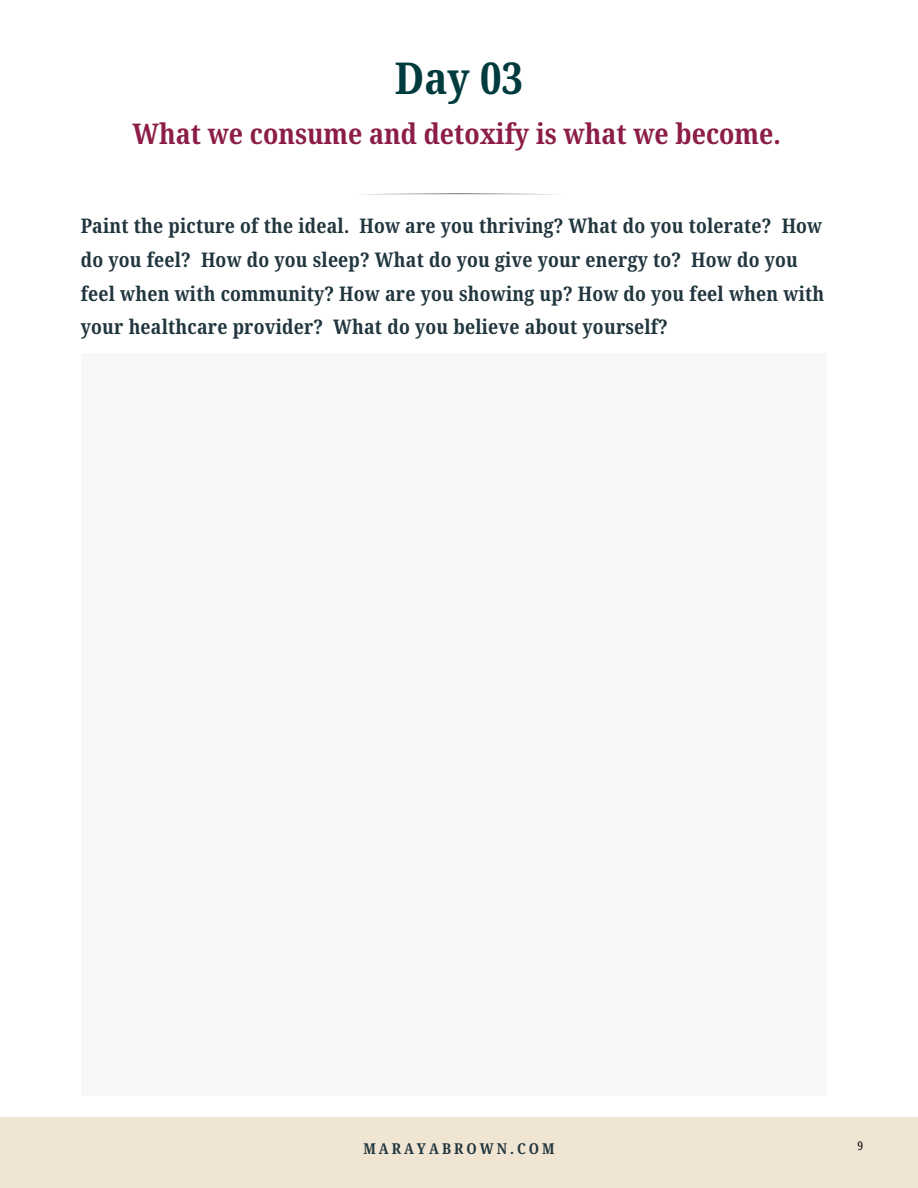
<style>
.page{position:relative;width:918px;height:1188px;background:#fff}
.page>*{position:absolute;margin:0;border:0;box-sizing:border-box;transform-origin:0 0}
.t1{font:700 43.95px "Noto Serif Ethiopic Condensed";color:#003b3e}
.t2{font:700 28.5px "Noto Serif Ethiopic Condensed";color:#8c1d47}
.t3{font:700 20.1px/33.8px "Noto Serif Ethiopic Condensed";letter-spacing:.01em;color:#21363e}
.t4{font:700 15px "Noto Serif Ethiopic Condensed";letter-spacing:.2em;color:#21363e}
.t5{font:12px "Noto Serif Ethiopic Condensed";color:#000}
</style>
<div class="page">
<svg style="left:382px;top:193px;width:154px;height:1px"></svg>
<div style="left:0;top:1117px;width:918px;height:71px;background:#f0e4d2"></div>
<div style="left:81px;top:353px;width:745px;height:743px;background:#faf8f6"></div>
<h2 class="t1" style="left:395px;top:47px;width:130px">Day 03</h2>
<h1 class="t2" style="left:133px;top:114px;width:650px">What we consume and detoxify is what we become.</h1>
<p class="t3" style="left:81px;top:209px;width:745px">Paint the picture of the ideal. How are you thriving? What do you tolerate? How do you feel? How do you sleep? What do you give your energy to? How do you feel when with community? How are you showing up? How do you feel when with your healthcare provider? What do you believe about yourself?</p>
<h3 class="t4" style="left:363px;top:1138px;width:193px">MARAYABROWN.COM</h3>
<p class="t5" style="left:857px;top:1137px;width:7px">9</p>
</div>
